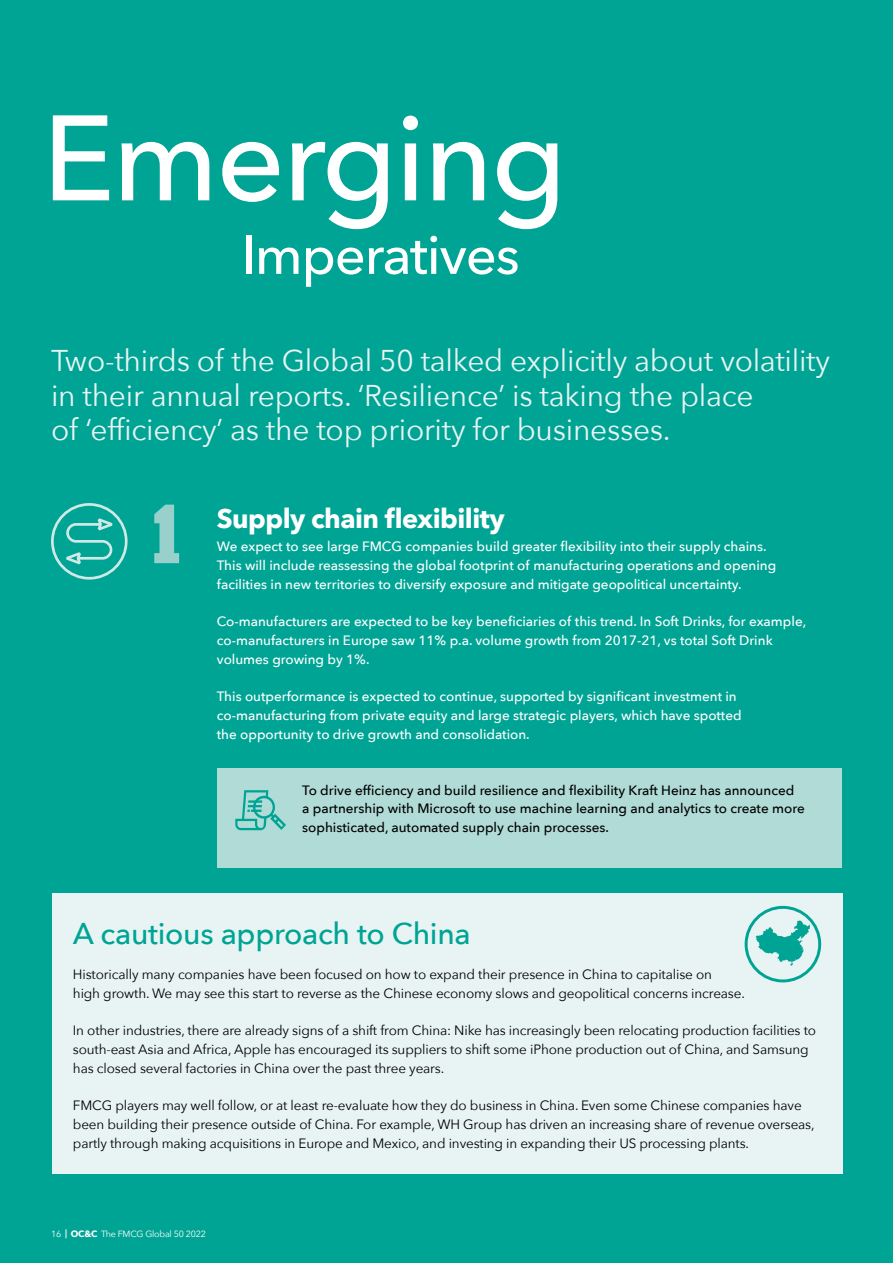
<style>
.page{position:relative;width:893px;height:1263px;background:#00a494}
.page>*{position:absolute;margin:0;border:0;box-sizing:border-box;transform-origin:0 0}
.t1{font:500 120px "Avenir Next";letter-spacing:-.02em;color:#fff}
.t2{font:900 90px "Amplitude Comp";color:#98d1cb}
.t3{font:500 54px "Avenir Next";letter-spacing:-.02em;color:#fff}
.t4{font:30px/34.5px "Avenir Next";letter-spacing:-.01em;color:#e8f4f3}
.t5{font:500 30px "Avenir Next";letter-spacing:-.01em;color:#00a494}
.t6{font:700 27px "Avenir Next";letter-spacing:-.02em;color:#fff}
.t7{font:13.5px/18.8px "Avenir Next";letter-spacing:-.01em;color:#000}
.t8{font:500 13.5px/18.8px "Avenir Next";color:#fff}
.t9{font:500 13.5px/18.8px "Avenir Next";color:#000}
.t10{font:9px "Avenir Next";letter-spacing:-.025em;color:#fff}
.s1{font-weight:700}
</style>
<div class="page">
<div style="left:52px;top:893px;width:790px;height:281px;background:#e8f4f3"></div>
<svg style="left:51px;top:503px;width:77px;height:77px"></svg>
<svg style="left:745px;top:906px;width:76px;height:76px"></svg>
<div style="left:217px;top:768px;width:625px;height:99px;background:#b0dbd6"></div>
<svg style="left:235px;top:790px;width:51px;height:40px"></svg>
<h1 class="t1" style="left:43px;top:56px;width:526px">Emerging</h1>
<h3 class="t3" style="left:241px;top:209px;width:280px">Imperatives</h3>
<h3 class="t4" style="left:51px;top:342px;width:781px">Two-thirds of the Global 50 talked explicitly about volatility in their annual reports. ‘Resilience’ is taking the place<br>of ‘efficiency’ as the top priority for businesses.</h3>
<h2 class="t2" style="left:153px;top:485px;width:29px">1</h2>
<h3 class="t6" style="left:217px;top:495px;width:289px">Supply chain flexibility</h3>
<p class="t8" style="left:217px;top:537px;width:561px">We expect to see large FMCG companies build greater flexibility into their supply chains.<br>This will include reassessing the global footprint of manufacturing operations and opening facilities in new territories to diversify exposure and mitigate geopolitical uncertainty.</p>
<p class="t8" style="left:217px;top:612px;width:591px">Co-manufacturers are expected to be key beneficiaries of this trend. In Soft Drinks, for example, co-manufacturers in Europe saw 11% p.a. volume growth from 2017-21, vs total Soft Drink volumes growing by 1%.</p>
<p class="t8" style="left:217px;top:687px;width:526px">This outperformance is expected to continue, supported by significant investment in co-manufacturing from private equity and large strategic players, which have spotted the opportunity to drive growth and consolidation.</p>
<p class="t9" style="left:302px;top:780px;width:504px">To drive efficiency and build resilience and flexibility Kraft Heinz has announced a partnership with Microsoft to use machine learning and analytics to create more sophisticated, automated supply chain processes.</p>
<h3 class="t5" style="left:73px;top:908px;width:399px">A cautious approach to China</h3>
<p class="t7" style="left:73px;top:964px;width:673px">Historically many companies have been focused on how to expand their presence in China to capitalise on<br>high growth. We may see this start to reverse as the Chinese economy slows and geopolitical concerns increase.</p>
<p class="t7" style="left:73px;top:1021px;width:745px">In other industries, there are already signs of a shift from China: Nike has increasingly been relocating production facilities to south-east Asia and Africa, Apple has encouraged its suppliers to shift some iPhone production out of China, and Samsung has closed several factories in China over the past three years.</p>
<p class="t7" style="left:73px;top:1096px;width:743px">FMCG players may well follow, or at least re-evaluate how they do business in China. Even some Chinese companies have been building their presence outside of China. For example, WH Group has driven an increasing share of revenue overseas, partly through making acquisitions in Europe and Mexico, and investing in expanding their US processing plants.</p>
<p class="t10" style="left:51px;top:1227px;width:156px">16 <sup>|</sup> <span class="s1">OC&amp;C</span> The FMCG Global 50 2022</p>
</div>
